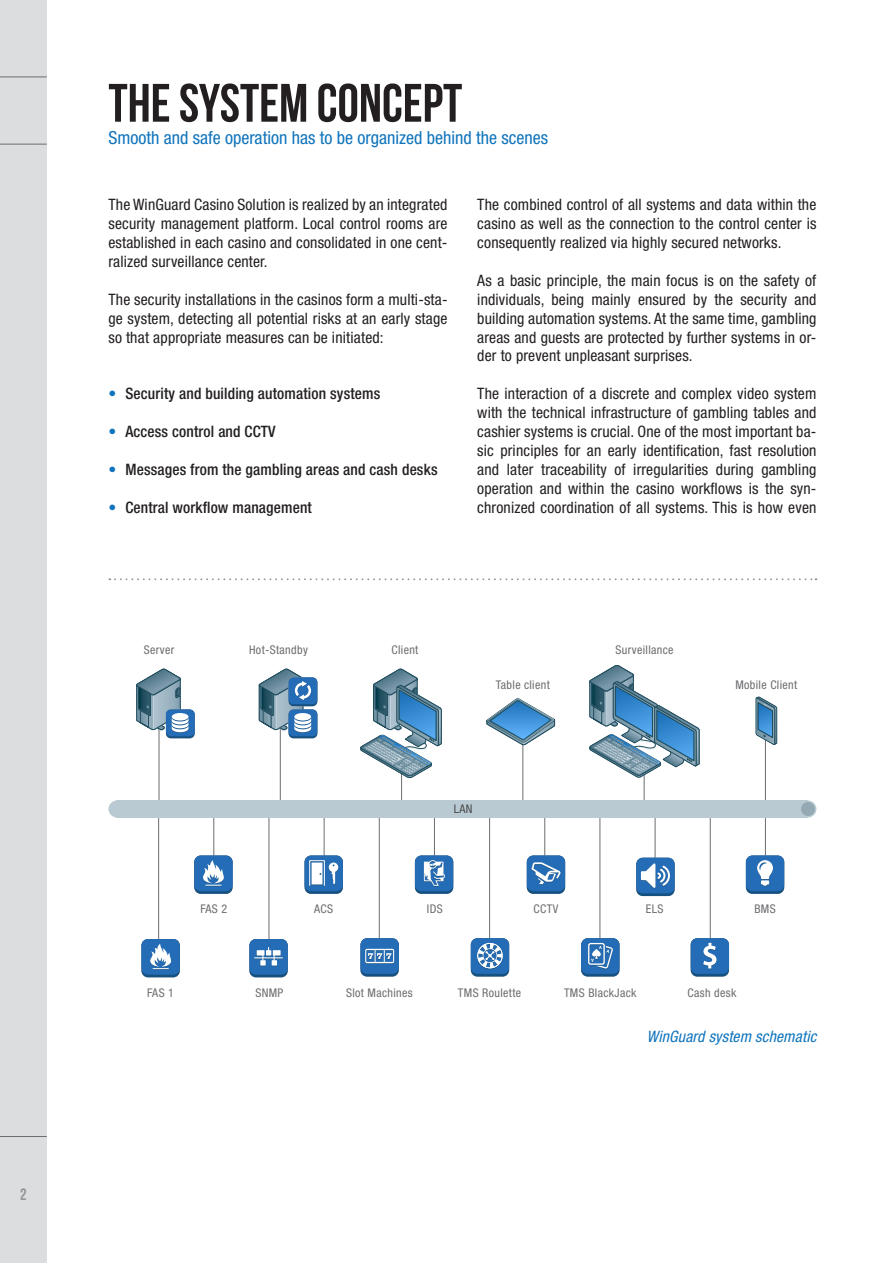
<style>
.page{position:relative;width:893px;height:1263px;background:#fff}
.page>*{position:absolute;margin:0;border:0;box-sizing:border-box;transform-origin:0 0}
.t1{font:54px "Bebas Neue";color:#231f20}
.t2{font:condensed 18px "Helvetica Neue LT Std";color:#1074bc}
.t3{font:16.5px "Bebas Neue";color:#939598}
.t4{font:condensed 15.75px/18.9px "Helvetica Neue LT Std";letter-spacing:.01em;color:#231f20;text-align:justify}
.t5{font:500 condensed 15.75px "Helvetica Neue LT Std";letter-spacing:.01em;color:#231f20}
.t6{font:italic condensed 15.75px "Helvetica Neue LT Std";letter-spacing:.01em;color:#1074bc}
.t7{font:condensed 12px "Helvetica Neue LT Std";letter-spacing:.03em;color:#6c6d70}
.t8{font:condensed 12px "Helvetica Neue LT Std";color:#4b4c4d}
.s1{color:#1074bc}
</style>
<div class="page">
<div style="left:0;top:0;width:47px;height:1263px;background:#dcdddf"></div>
<hr style="left:0;top:77px;width:47px;height:1px;background:#6c6d70">
<hr style="left:0;top:144px;width:47px;height:1px;background:#6c6d70">
<hr style="left:0;top:1136px;width:47px;height:1px;background:#6c6d70">
<hr style="left:710px;top:817px;width:1px;height:122px;background:#6c6d70">
<hr style="left:158px;top:817px;width:1px;height:122px;background:#6c6d70">
<hr style="left:213px;top:817px;width:1px;height:61px;background:#6c6d70">
<hr style="left:269px;top:817px;width:1px;height:122px;background:#6c6d70">
<hr style="left:324px;top:817px;width:1px;height:61px;background:#6c6d70">
<hr style="left:379px;top:817px;width:1px;height:122px;background:#6c6d70">
<hr style="left:434px;top:817px;width:1px;height:61px;background:#6c6d70">
<hr style="left:489px;top:817px;width:1px;height:122px;background:#6c6d70">
<hr style="left:765px;top:817px;width:1px;height:61px;background:#6c6d70">
<hr style="left:544px;top:817px;width:1px;height:61px;background:#6c6d70">
<hr style="left:655px;top:817px;width:1px;height:61px;background:#6c6d70">
<hr style="left:600px;top:817px;width:1px;height:122px;background:#6c6d70">
<hr style="left:280px;top:721px;width:1px;height:96px;background:#6c6d70">
<hr style="left:159px;top:718px;width:1px;height:99px;background:#6c6d70">
<hr style="left:765px;top:738px;width:1px;height:79px;background:#6c6d70">
<hr style="left:644px;top:767px;width:1px;height:45px;background:#6c6d70">
<hr style="left:522px;top:729px;width:1px;height:83px;background:#6c6d70">
<hr style="left:401px;top:763px;width:1px;height:49px;background:#6c6d70">
<svg style="left:589px;top:665px;width:111px;height:113px"></svg>
<div style="left:108px;top:800px;width:17px;height:17px;background:#bacad2;border-radius:50%"></div>
<div style="left:117px;top:800px;width:691px;height:17px;background:#bacad2"></div>
<div style="left:800px;top:801px;width:16px;height:16px;background:#95a9b4;border-radius:50%"></div>
<div style="left:799px;top:800px;width:17px;height:17px;border:2px solid #bacad2;border-radius:50%"></div>
<div style="left:415px;top:855px;width:38px;height:39px;background:#155181;border-radius:7px"></div>
<div style="left:415px;top:855px;width:38px;height:36px;background:#246cb6;border-radius:7px"></div>
<svg style="left:424px;top:860px;width:21px;height:27px"></svg>
<div style="left:141px;top:939px;width:39px;height:38px;background:#155181;border-radius:7px"></div>
<div style="left:141px;top:939px;width:39px;height:36px;background:#246cb6;border-radius:7px"></div>
<svg style="left:150px;top:943px;width:21px;height:27px"></svg>
<div style="left:194px;top:855px;width:39px;height:39px;background:#155181;border-radius:7px"></div>
<div style="left:194px;top:855px;width:39px;height:36px;background:#246cb6;border-radius:7px"></div>
<svg style="left:203px;top:860px;width:21px;height:26px"></svg>
<div style="left:527px;top:855px;width:38px;height:39px;background:#155181;border-radius:7px"></div>
<div style="left:527px;top:855px;width:38px;height:36px;background:#246cb6;border-radius:7px"></div>
<svg style="left:531px;top:862px;width:30px;height:23px"></svg>
<div style="left:249px;top:939px;width:39px;height:38px;background:#155181;border-radius:7px"></div>
<div style="left:249px;top:939px;width:39px;height:36px;background:#246cb6;border-radius:7px"></div>
<svg style="left:255px;top:947px;width:27px;height:19px"></svg>
<div style="left:305px;top:855px;width:38px;height:39px;background:#155181;border-radius:7px"></div>
<div style="left:305px;top:855px;width:38px;height:36px;background:#246cb6;border-radius:7px"></div>
<svg style="left:329px;top:862px;width:9px;height:23px"></svg>
<div style="left:309px;top:861px;width:16px;height:26px;border:1px solid #215783"></div>
<div style="left:309px;top:860px;width:16px;height:26px;border:1px solid #fff"></div>
<svg style="left:312px;top:862px;width:10px;height:23px"></svg>
<div style="left:746px;top:855px;width:38px;height:39px;background:#155181;border-radius:7px"></div>
<div style="left:746px;top:855px;width:38px;height:36px;background:#246cb6;border-radius:7px"></div>
<svg style="left:757px;top:860px;width:16px;height:26px"></svg>
<svg style="left:636px;top:858px;width:39px;height:38px"></svg>
<div style="left:636px;top:858px;width:39px;height:35px;background:#246cb6;border-radius:7px"></div>
<div style="left:641px;top:871px;width:10px;height:9px;background:#fff"></div>
<svg style="left:645px;top:863px;width:25px;height:26px"></svg>
<div style="left:361px;top:938px;width:38px;height:38px;background:#155181;border-radius:7px"></div>
<div style="left:361px;top:938px;width:38px;height:36px;background:#246cb6;border-radius:7px"></div>
<svg style="left:365px;top:949px;width:29px;height:15px"></svg>
<div style="left:471px;top:938px;width:38px;height:38px;background:#155181;border-radius:7px"></div>
<div style="left:471px;top:938px;width:38px;height:36px;background:#246cb6;border-radius:7px"></div>
<svg style="left:477px;top:943px;width:26px;height:26px"></svg>
<div style="left:477px;top:943px;width:26px;height:25px;border:1px solid #fff;border-radius:50%"></div>
<div style="left:581px;top:938px;width:38px;height:38px;background:#155181;border-radius:7px"></div>
<div style="left:581px;top:938px;width:38px;height:36px;background:#246cb6;border-radius:7px"></div>
<div style="left:588px;top:944px;width:17px;height:21px;border:1px solid #215783;border-radius:2px"></div>
<div style="left:588px;top:943px;width:17px;height:22px;border:1px solid #fff;border-radius:2px"></div>
<svg style="left:591px;top:946px;width:22px;height:23px"></svg>
<div style="left:691px;top:938px;width:38px;height:38px;background:#155181;border-radius:7px"></div>
<div style="left:691px;top:938px;width:38px;height:36px;background:#246cb6;border-radius:7px"></div>
<svg style="left:703px;top:943px;width:13px;height:26px"></svg>
<svg style="left:360px;top:668px;width:82px;height:111px"></svg>
<svg style="left:166px;top:709px;width:29px;height:29px"></svg>
<div style="left:166px;top:709px;width:29px;height:27px;background:#246cb6;border-radius:5px"></div>
<svg style="left:136px;top:668px;width:53px;height:65px"></svg>
<svg style="left:289px;top:709px;width:28px;height:29px"></svg>
<div style="left:289px;top:709px;width:28px;height:27px;background:#246cb6;border-radius:5px"></div>
<svg style="left:289px;top:677px;width:28px;height:29px"></svg>
<div style="left:289px;top:677px;width:28px;height:27px;background:#246cb6;border-radius:5px"></div>
<svg style="left:258px;top:668px;width:53px;height:65px"></svg>
<svg style="left:756px;top:697px;width:21px;height:48px"></svg>
<svg style="left:486px;top:698px;width:69px;height:48px"></svg>
<svg style="left:109px;top:578px;width:707px;height:2px"></svg>
<p class="t3" style="left:20px;top:1185px;width:8px">2</p>
<h1 class="t1" style="left:108px;top:73px;width:355px">THE SYSTEM CONCEPT</h1>
<p class="t2" style="left:108px;top:127px;width:441px">Smooth and safe operation has to be organized behind the scenes</p>
<p class="t4" style="left:108px;top:195px;width:341px">The WinGuard Casino Solution is realized by an integrated security management platform. Local control rooms are established in each casino and consolidated in one cent&shy;ralized surveillance center.</p>
<p class="t4" style="left:108px;top:290px;width:341px">The security installations in the casinos form a multi-sta&shy;ge system, detecting all potential risks at an early stage so that appropriate measures can be initiated:</p>
<p class="t5" style="left:108px;top:384px;width:273px"><span class="s1">•</span> Security and building automation systems</p>
<p class="t5" style="left:108px;top:422px;width:169px"><span class="s1">•</span> Access control and CCTV</p>
<p class="t5" style="left:108px;top:460px;width:331px"><span class="s1">•</span> Messages from the gambling areas and cash desks</p>
<p class="t5" style="left:108px;top:498px;width:205px"><span class="s1">•</span> Central workflow management</p>
<p class="t4" style="left:477px;top:195px;width:341px">The combined control of all systems and data within the casino as well as the connection to the control center is consequently realized via highly secured networks.</p>
<p class="t4" style="left:477px;top:271px;width:341px">As a basic principle, the main focus is on the safety of individuals, being mainly ensured by the security and building automation systems. At the same time, gambling areas and guests are protected by further systems in or&shy;der to prevent unpleasant surprises.</p>
<p class="t4" style="left:477px;top:384px;width:341px">The interaction of a discrete and complex video system with the technical infrastructure of gambling tables and cashier systems is crucial. One of the most important ba&shy;sic principles for an early identification, fast resolution and later traceability of irregularities during gambling operation and within the casino workflows is the syn&shy;chronized coordination of all systems. This is how even</p>
<p class="t7" style="left:144px;top:642px;width:32px">Server</p>
<p class="t7" style="left:249px;top:642px;width:60px">Hot-Standby</p>
<p class="t7" style="left:391px;top:642px;width:28px">Client</p>
<p class="t7" style="left:496px;top:678px;width:55px">Table client</p>
<p class="t7" style="left:615px;top:642px;width:60px">Surveillance</p>
<p class="t7" style="left:735px;top:678px;width:63px">Mobile Client</p>
<p class="t7" style="left:200px;top:902px;width:28px">FAS 2</p>
<p class="t8" style="left:454px;top:802px;width:20px">LAN</p>
<p class="t7" style="left:314px;top:902px;width:20px">ACS</p>
<p class="t7" style="left:427px;top:902px;width:17px">IDS</p>
<p class="t7" style="left:534px;top:902px;width:26px">CCTV</p>
<p class="t7" style="left:646px;top:902px;width:19px">ELS</p>
<p class="t7" style="left:754px;top:902px;width:23px">BMS</p>
<p class="t7" style="left:147px;top:986px;width:28px">FAS 1</p>
<p class="t7" style="left:255px;top:986px;width:29px">SNMP</p>
<p class="t7" style="left:346px;top:986px;width:68px">Slot Machines</p>
<p class="t7" style="left:458px;top:986px;width:65px">TMS Roulette</p>
<p class="t7" style="left:564px;top:986px;width:74px">TMS BlackJack</p>
<p class="t7" style="left:688px;top:986px;width:50px">Cash desk</p>
<p class="t6" style="left:647px;top:1027px;width:171px">WinGuard system schematic</p>
</div>
